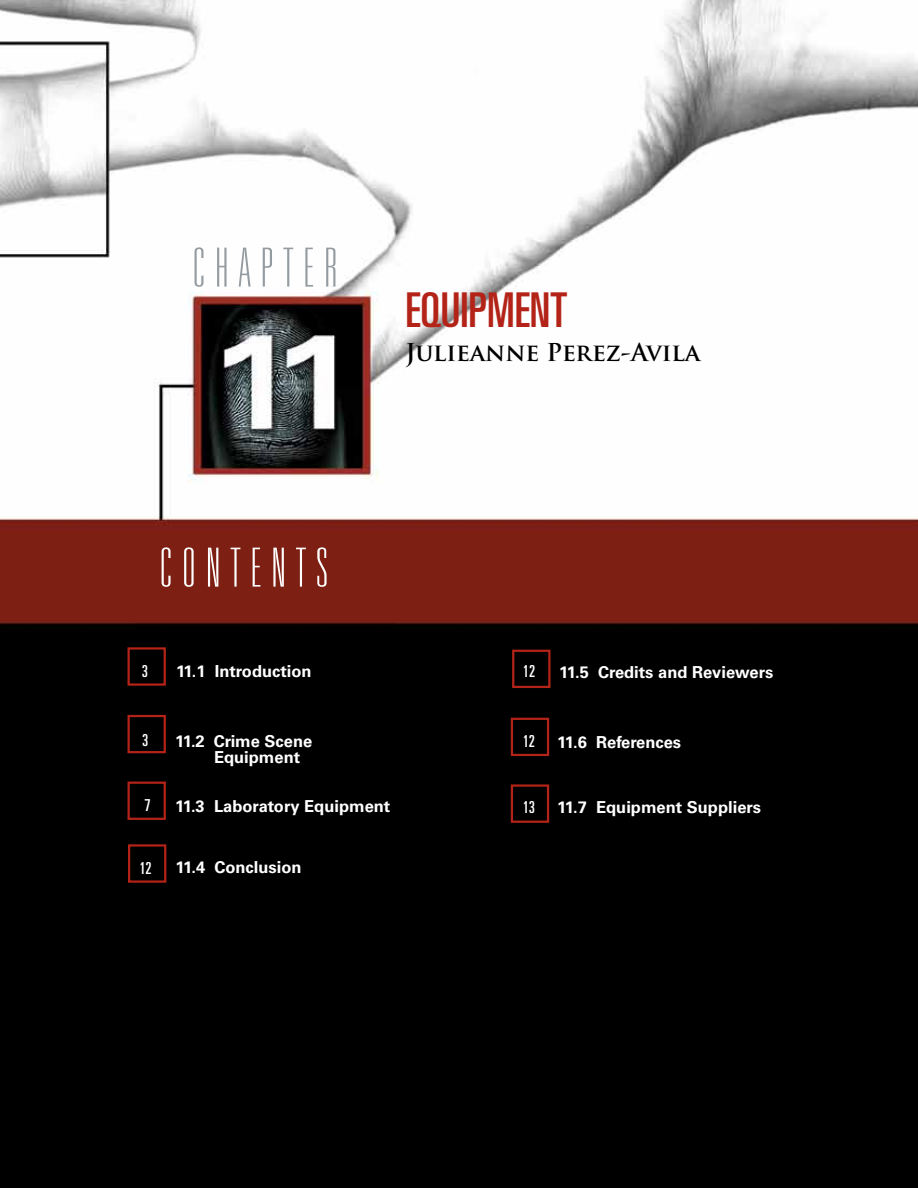
<style>
.page{position:relative;width:918px;height:1188px;background:#fff}
.page>*{position:absolute;margin:0;border:0;box-sizing:border-box;transform-origin:0 0}
.t1{font:100 ultra-condensed 54px "Univers LT Std";letter-spacing:.2em;color:#fff}
.t2{font:100 ultra-condensed 54px "Univers LT Std";letter-spacing:.2em;color:#949ca1}
.t3{font:ultra-condensed 48px "Univers LT Std";color:#b32317}
.t4{font:700 24px "Trajan Pro";color:#000}
.t5{font:700 16.5px/16.5px "Univers LT Std";color:#fff}
.t6{font:ultra-condensed 16.5px "Univers LT Std";color:#fff}
</style>
<div class="page">
<img style="left:0;top:0;width:918px;height:1188px">
<svg style="left:126px;top:646px;width:41px;height:238px;background:#170403"></svg>
<svg style="left:510px;top:649px;width:42px;height:108px;background:#190403"></svg>
<div style="left:511px;top:784px;width:38px;height:39px;border:2px solid #b32317"></div>
<h1 class="t2" style="left:194px;top:240px;width:145px">CHAPTER</h1>
<h2 class="t3" style="left:405px;top:283px;width:163px">EQUIPMENT</h2>
<h3 class="t4" style="left:405px;top:337px;width:297px">Julieanne Perez-Avila</h3>
<p class="t1" style="left:161px;top:540px;width:169px">CONTENTS</p>
<p class="t6" style="left:142px;top:662px;width:8px">3</p>
<p class="t5" style="left:176px;top:663px;width:137px">11.1 Introduction</p>
<p class="t6" style="left:523px;top:662px;width:14px">12</p>
<p class="t5" style="left:559px;top:664px;width:216px">11.5 Credits and Reviewers</p>
<p class="t6" style="left:142px;top:731px;width:8px">3</p>
<p class="t6" style="left:145px;top:796px;width:8px">7</p>
<p class="t5" style="left:214px;top:733px;width:100px;text-indent:-39px">11.2 Crime Scene<br>Equipment</p>
<p class="t5" style="left:175px;top:798px;width:217px">11.3 Laboratory Equipment</p>
<p class="t6" style="left:523px;top:731px;width:14px">12</p>
<p class="t6" style="left:523px;top:798px;width:14px">13</p>
<p class="t5" style="left:557px;top:734px;width:125px">11.6 References</p>
<p class="t5" style="left:557px;top:799px;width:205px">11.7 Equipment Suppliers</p>
<p class="t6" style="left:140px;top:858px;width:14px">12</p>
<p class="t5" style="left:176px;top:859px;width:127px">11.4 Conclusion</p>
</div>
